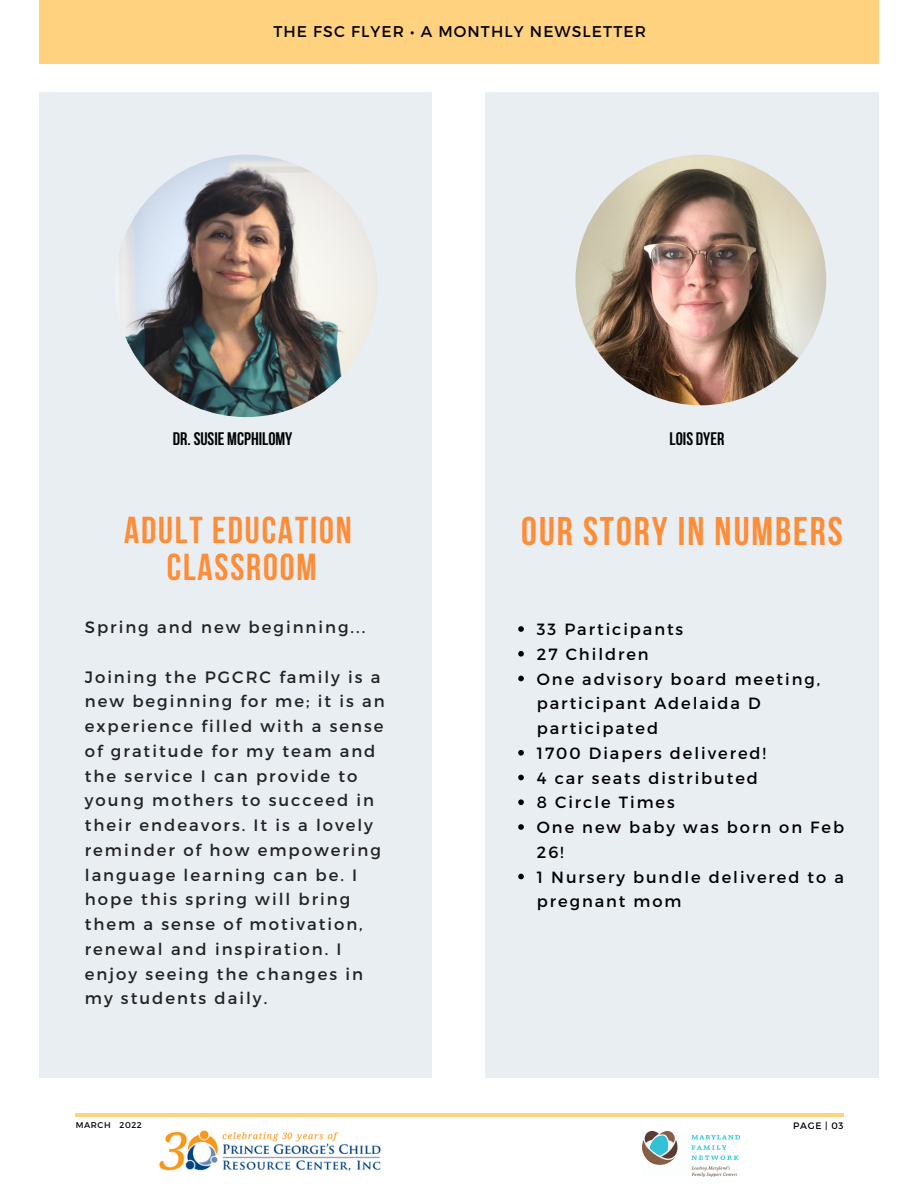
<style>
.page{position:relative;width:918px;height:1188px;background:#fff}
.page>*{position:absolute;margin:0;border:0;box-sizing:border-box;transform-origin:0 0}
.t1{font:700 39.9px "Bebas Neue";letter-spacing:.05em;color:#ff8c36}
.t2{font:700 37.35px "Bebas Neue";letter-spacing:.05em;color:#ff8c36}
.t3{font:700 18.15px "Bebas Neue";color:#000}
.t4{font:16.5px/24.8px "Montserrat";letter-spacing:.12em;color:#222}
.t5{font:16.2px/24.8px "Montserrat";letter-spacing:.12em;color:#000}
.t6{font:15.6px "Montserrat";letter-spacing:.07em;color:#000}
.t7{font:9.3px "Montserrat";letter-spacing:.07em;color:#000}
.t8{font:8.4px "Montserrat";letter-spacing:.07em;color:#000}
</style>
<div class="page">
<div style="left:39px;top:0;width:839px;height:63px;background:#ffd280"></div>
<hr style="left:75px;top:1113px;width:769px;height:4px;background:#ffd280">
<img style="left:159px;top:1130px;width:222px;height:41px">
<img style="left:643px;top:1132px;width:97px;height:45px">
<div style="left:39px;top:92px;width:393px;height:985px;background:#e9eef3"></div>
<img style="left:115px;top:155px;width:262px;height:262px;border-radius:50%">
<div style="left:486px;top:92px;width:393px;height:985px;background:#e9eef3"></div>
<img style="left:576px;top:155px;width:250px;height:250px;border-radius:50%">
<svg style="left:518px;top:626px;width:6px;height:6px"></svg>
<svg style="left:518px;top:651px;width:6px;height:6px"></svg>
<svg style="left:518px;top:676px;width:6px;height:5px"></svg>
<svg style="left:518px;top:750px;width:6px;height:6px"></svg>
<svg style="left:518px;top:775px;width:6px;height:5px"></svg>
<svg style="left:518px;top:799px;width:6px;height:6px"></svg>
<svg style="left:518px;top:824px;width:6px;height:6px"></svg>
<svg style="left:518px;top:874px;width:6px;height:5px"></svg>
<p class="t6" style="left:273px;top:22px;width:374px">THE FSC FLYER • A MONTHLY NEWSLETTER</p>
<p class="t3" style="left:173px;top:431px;width:121px">DR. SUSIE MCPHILOMY</p>
<p class="t3" style="left:670px;top:431px;width:56px">LOIS DYER</p>
<p class="t2" style="left:124px;top:515px;width:229px">ADULT EDUCATION</p>
<p class="t2" style="left:167px;top:552px;width:151px">CLASSROOM</p>
<p class="t4" style="left:85px;top:614px;width:282px">Spring and new beginning...</p>
<p class="t4" style="left:85px;top:664px;width:301px">Joining the PGCRC family is a new beginning for me; it is an experience filled with a sense of gratitude for my team and the service I can provide to young mothers to succeed in their endeavors. It is a lovely reminder of how empowering language learning can be. I hope this spring will bring them a sense of motivation, renewal and inspiration. I enjoy seeing the changes in my students daily.</p>
<p class="t8" style="left:76px;top:1119px;width:67px">MARCH 2022</p>
<p class="t1" style="left:521px;top:515px;width:323px">OUR STORY IN NUMBERS</p>
<p class="t5" style="left:537px;top:616px;width:148px">33 Participants</p>
<p class="t5" style="left:537px;top:641px;width:113px">27 Children</p>
<p class="t5" style="left:537px;top:666px;width:285px">One advisory board meeting, participant Adelaida D participated</p>
<p class="t5" style="left:537px;top:740px;width:231px">1700 Diapers delivered!</p>
<p class="t5" style="left:537px;top:765px;width:223px">4 car seats distributed</p>
<p class="t5" style="left:537px;top:789px;width:139px">8 Circle Times</p>
<p class="t5" style="left:537px;top:814px;width:309px">One new baby was born on Feb<br>26!</p>
<p class="t5" style="left:537px;top:864px;width:309px">1 Nursery bundle delivered to a pregnant mom</p>
<p class="t7" style="left:793px;top:1119px;width:52px">PAGE | 03</p>
</div>
